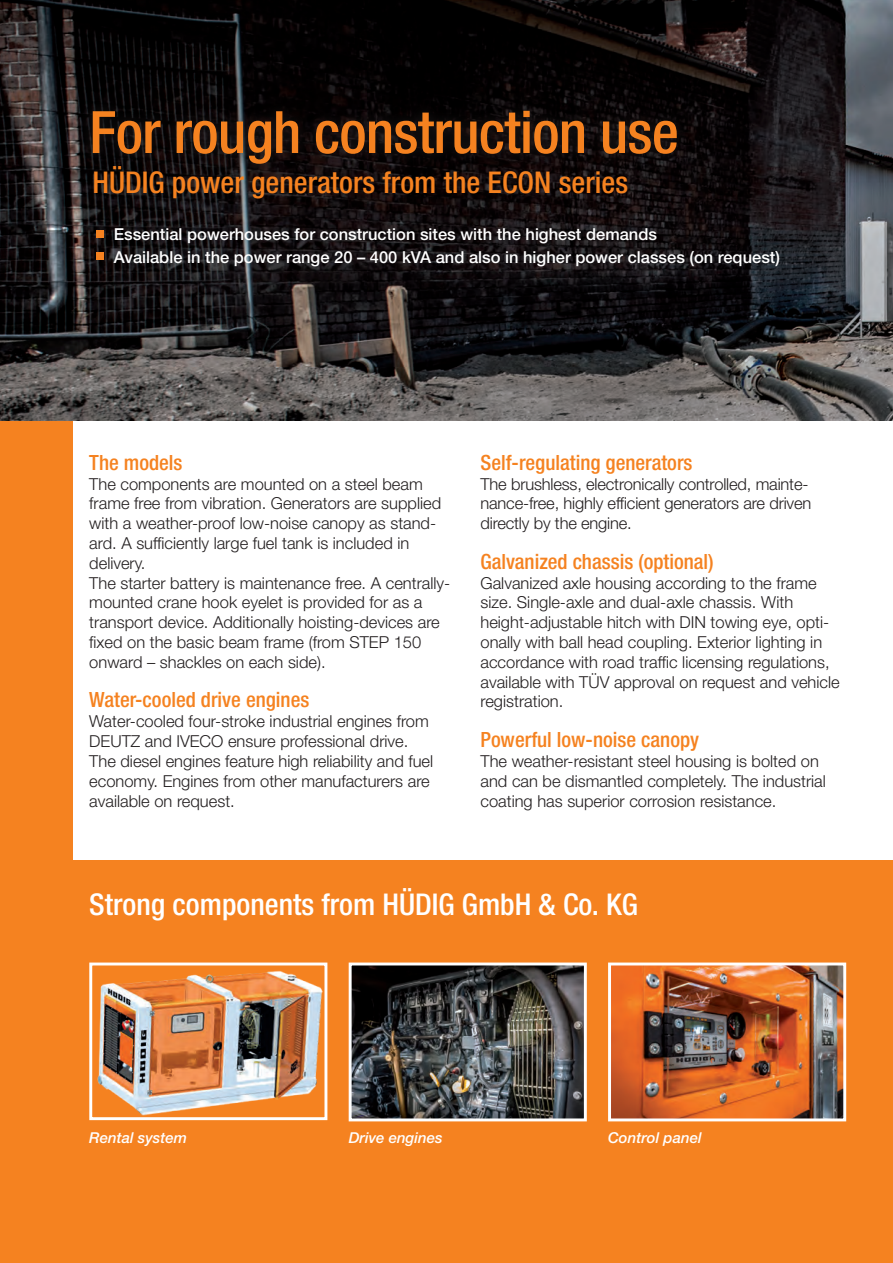
<style>
.page{position:relative;width:893px;height:1263px;background:#fff}
.page>*{position:absolute;margin:0;border:0;box-sizing:border-box;transform-origin:0 0}
.t1{font:500 condensed 58.5px "Helvetica Neue LT Pro";letter-spacing:-.01em;color:#f58220}
.t2{font:500 54px "Helvetica Neue LT Pro";color:#f58220}
.t3{font:500 condensed 30px "Helvetica Neue LT Pro";color:#f58220}
.t4{font:500 condensed 30px "Helvetica Neue LT Pro";color:#fff}
.t5{font:500 condensed 21px "Helvetica Neue LT Pro";color:#f58220}
.t6{font:300 16.5px/19.8px "Helvetica Neue LT Std";color:#231f20}
.t7{font:500 16.5px "Helvetica Neue LT Pro";color:#fff}
.t8{font:italic 500 15px "Helvetica Neue LT Pro";color:#fff}
</style>
<div class="page">
<div style="left:0;top:421px;width:72px;height:440px;background:#f58220"></div>
<img style="left:0;top:0;width:893px;height:421px">
<div style="left:0;top:860px;width:893px;height:403px;background:#f58220"></div>
<div style="left:81px;top:99px;width:607px;height:76px;background:#231f20;opacity:.84"></div>
<img style="left:348px;top:962px;width:239px;height:160px">
<img style="left:608px;top:962px;width:239px;height:160px">
<img style="left:89px;top:962px;width:239px;height:159px">
<h1 class="t1" style="left:89px;top:97px;width:591px">For rough construction use</h1>
<h3 class="t3" style="left:92px;top:164px;width:537px">HÜDIG power generators from the ECON series</h3>
<h2 class="t2" style="left:92px;top:186px;width:17px">.</h2>
<p class="t7" style="left:114px;top:225px;width:545px">Essential powerhouses for construction sites with the highest demands</p>
<h2 class="t2" style="left:92px;top:208px;width:17px">.</h2>
<p class="t7" style="left:114px;top:247px;width:668px">Available in the power range 20 – 400 kVA and also in higher power classes (on request)</p>
<p class="t5" style="left:89px;top:450px;width:95px">The models</p>
<p class="t6" style="left:89px;top:473px;width:362px">The components are mounted on a steel beam frame free from vibration. Generators are supplied with a weather-proof low-noise canopy as stand&shy;ard. A sufficiently large fuel tank is included in delivery.<br>The starter battery is maintenance free. A centrally&shy;mounted crane hook eyelet is provided for as a transport device. Additionally hoisting-devices are fixed on the basic beam frame (from STEP 150 onward – shackles on each side).</p>
<p class="t5" style="left:89px;top:687px;width:222px">Water-cooled drive engines</p>
<p class="t6" style="left:89px;top:711px;width:345px">Water-cooled four-stroke industrial engines from DEUTZ and IVECO ensure professional drive.<br>The diesel engines feature high reliability and fuel economy. Engines from other manufacturers are available on request.</p>
<p class="t5" style="left:480px;top:450px;width:214px">Self-regulating generators</p>
<p class="t6" style="left:480px;top:473px;width:332px">The brushless, electronically controlled, mainte&shy;nance-free, highly efficient generators are driven directly by the engine.</p>
<p class="t5" style="left:480px;top:549px;width:235px">Galvanized chassis (optional)</p>
<p class="t6" style="left:480px;top:572px;width:361px">Galvanized axle housing according to the frame size. Single-axle and dual-axle chassis. With height-adjustable hitch with DIN towing eye, opti&shy;onally with ball head coupling. Exterior lighting in accordance with road traffic licensing regulations, available with TÜV approval on request and vehicle registration.</p>
<p class="t5" style="left:480px;top:727px;width:220px">Powerful low-noise canopy</p>
<p class="t6" style="left:480px;top:751px;width:347px">The weather-resistant steel housing is bolted on and can be dismantled completely. The industrial coating has superior corrosion resistance.</p>
<h3 class="t4" style="left:89px;top:886px;width:550px">Strong components from HÜDIG GmbH &amp; Co. KG</h3>
<p class="t8" style="left:89px;top:1128px;width:99px">Rental system</p>
<p class="t8" style="left:349px;top:1129px;width:95px">Drive engines</p>
<p class="t8" style="left:608px;top:1128px;width:95px">Control panel</p>
</div>
